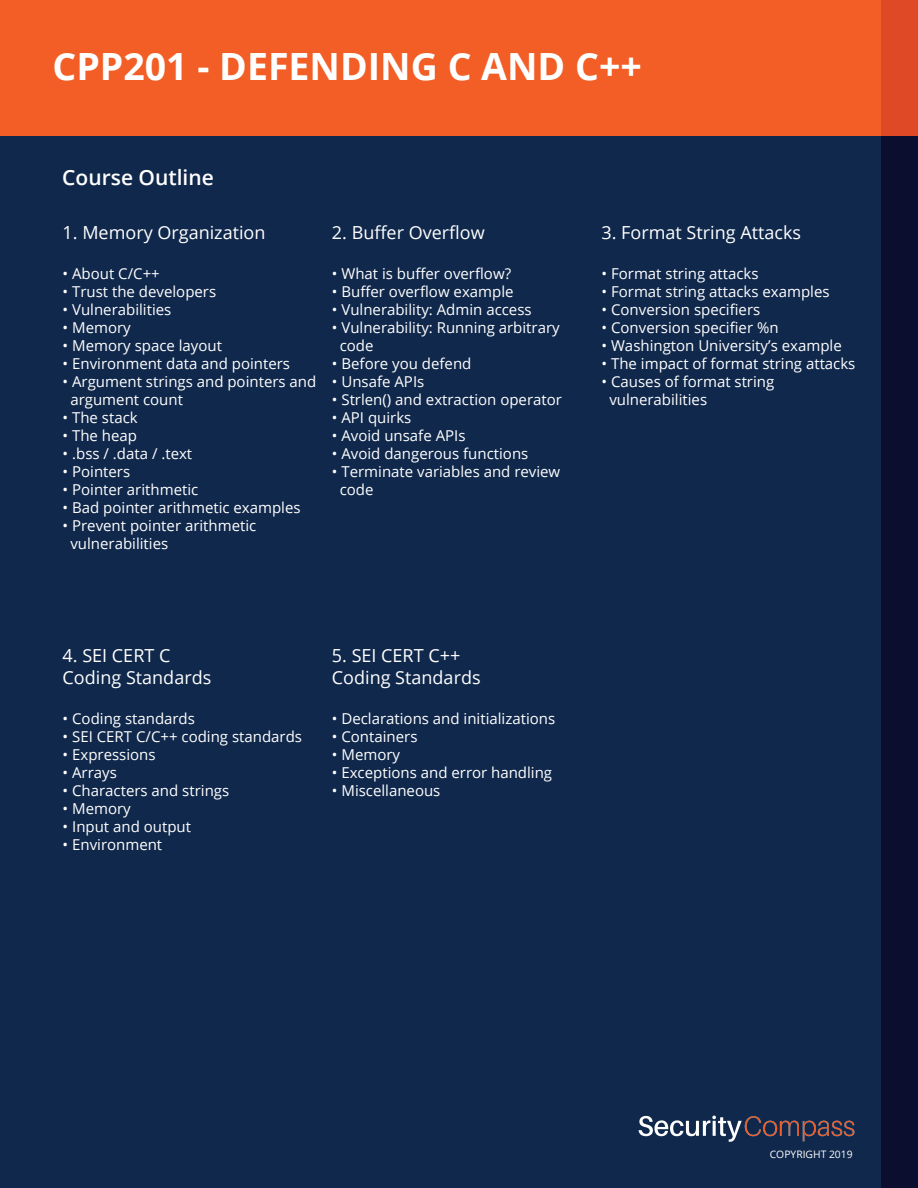
<style>
.page{position:relative;width:918px;height:1188px;background:#fff}
.page>*{position:absolute;margin:0;border:0;box-sizing:border-box;transform-origin:0 0}
.t1{font:700 37.5px "Open Sans";color:#fff}
.t2{font:600 21px "Open Sans";color:#fff}
.t3{font:18px/21.6px "Open Sans";color:#fff}
.t4{font:15px/18px "Open Sans";color:#fff}
.t5{font:10.35px "Open Sans";color:#fff}
</style>
<div class="page">
<div style="left:0;top:0;width:918px;height:136px;background:#f25e25"></div>
<div style="left:881px;top:0;width:37px;height:136px;background:#df4925"></div>
<div style="left:0;top:136px;width:918px;height:1052px;background:#10284b"></div>
<div style="left:881px;top:136px;width:37px;height:1052px;background:#0b0e2f"></div>
<img style="left:638px;top:1115px;width:217px;height:27px">
<h1 class="t1" style="left:52px;top:39px;width:591px">CPP201 - DEFENDING C AND C++</h1>
<h2 class="t2" style="left:62px;top:163px;width:153px">Course Outline</h2>
<p class="t3" style="left:63px;top:221px;width:204px">1. Memory Organization</p>
<p class="t4" style="left:63px;top:264px;width:99px">• About C/C++</p>
<p class="t4" style="left:63px;top:282px;width:155px">• Trust the developers</p>
<p class="t4" style="left:63px;top:300px;width:110px">• Vulnerabilities</p>
<p class="t4" style="left:63px;top:318px;width:70px">• Memory</p>
<p class="t4" style="left:63px;top:336px;width:161px">• Memory space layout</p>
<p class="t4" style="left:63px;top:354px;width:229px">• Environment data and pointers</p>
<p class="t4" style="left:70px;top:372px;width:247px;text-indent:-8px">• Argument strings and pointers and argument count</p>
<p class="t4" style="left:63px;top:408px;width:77px">• The stack</p>
<p class="t4" style="left:63px;top:426px;width:76px">• The heap</p>
<p class="t4" style="left:63px;top:444px;width:131px">• .bss / .data / .text</p>
<p class="t4" style="left:63px;top:462px;width:69px">• Pointers</p>
<p class="t4" style="left:63px;top:480px;width:137px">• Pointer arithmetic</p>
<p class="t4" style="left:63px;top:498px;width:240px">• Bad pointer arithmetic examples</p>
<p class="t4" style="left:70px;top:516px;width:187px;text-indent:-8px">• Prevent pointer arithmetic vulnerabilities</p>
<p class="t3" style="left:332px;top:221px;width:154px">2. Buffer Overflow</p>
<p class="t4" style="left:332px;top:264px;width:181px">• What is buffer overflow?</p>
<p class="t4" style="left:332px;top:282px;width:183px">• Buffer overflow example</p>
<p class="t4" style="left:332px;top:300px;width:201px">• Vulnerability: Admin access</p>
<p class="t4" style="left:340px;top:318px;width:221px;text-indent:-8px">• Vulnerability: Running arbitrary code</p>
<p class="t4" style="left:332px;top:354px;width:141px">• Before you defend</p>
<p class="t4" style="left:332px;top:372px;width:94px">• Unsafe APIs</p>
<p class="t4" style="left:332px;top:390px;width:232px">• Strlen() and extraction operator</p>
<p class="t4" style="left:332px;top:408px;width:81px">• API quirks</p>
<p class="t4" style="left:332px;top:426px;width:135px">• Avoid unsafe APIs</p>
<p class="t4" style="left:332px;top:444px;width:198px">• Avoid dangerous functions</p>
<p class="t4" style="left:340px;top:462px;width:222px;text-indent:-8px">• Terminate variables and review code</p>
<p class="t3" style="left:63px;top:645px;width:150px">4. SEI CERT C<br>Coding Standards</p>
<p class="t4" style="left:63px;top:709px;width:134px">• Coding standards</p>
<p class="t4" style="left:63px;top:727px;width:241px">• SEI CERT C/C++ coding standards</p>
<p class="t4" style="left:63px;top:745px;width:95px">• Expressions</p>
<p class="t4" style="left:63px;top:763px;width:56px">• Arrays</p>
<p class="t4" style="left:63px;top:781px;width:168px">• Characters and strings</p>
<p class="t4" style="left:63px;top:799px;width:70px">• Memory</p>
<p class="t4" style="left:63px;top:817px;width:130px">• Input and output</p>
<p class="t4" style="left:63px;top:835px;width:101px">• Environment</p>
<p class="t3" style="left:332px;top:645px;width:150px">5. SEI CERT C++<br>Coding Standards</p>
<p class="t4" style="left:332px;top:709px;width:225px">• Declarations and initializations</p>
<p class="t4" style="left:332px;top:727px;width:87px">• Containers</p>
<p class="t4" style="left:332px;top:745px;width:70px">• Memory</p>
<p class="t4" style="left:332px;top:763px;width:222px">• Exceptions and error handling</p>
<p class="t4" style="left:332px;top:781px;width:110px">• Miscellaneous</p>
<p class="t3" style="left:602px;top:221px;width:201px">3. Format String Attacks</p>
<p class="t4" style="left:602px;top:264px;width:159px">• Format string attacks</p>
<p class="t4" style="left:602px;top:282px;width:230px">• Format string attacks examples</p>
<p class="t4" style="left:602px;top:300px;width:160px">• Conversion specifiers</p>
<p class="t4" style="left:602px;top:318px;width:179px">• Conversion specifier %n</p>
<p class="t4" style="left:602px;top:336px;width:242px">• Washington University’s example</p>
<p class="t4" style="left:602px;top:354px;width:255px">• The impact of format string attacks</p>
<p class="t4" style="left:609px;top:372px;width:166px;text-indent:-8px">• Causes of format string vulnerabilities</p>
<p class="t5" style="left:770px;top:1147px;width:84px">COPYRIGHT 2019</p>
</div>
